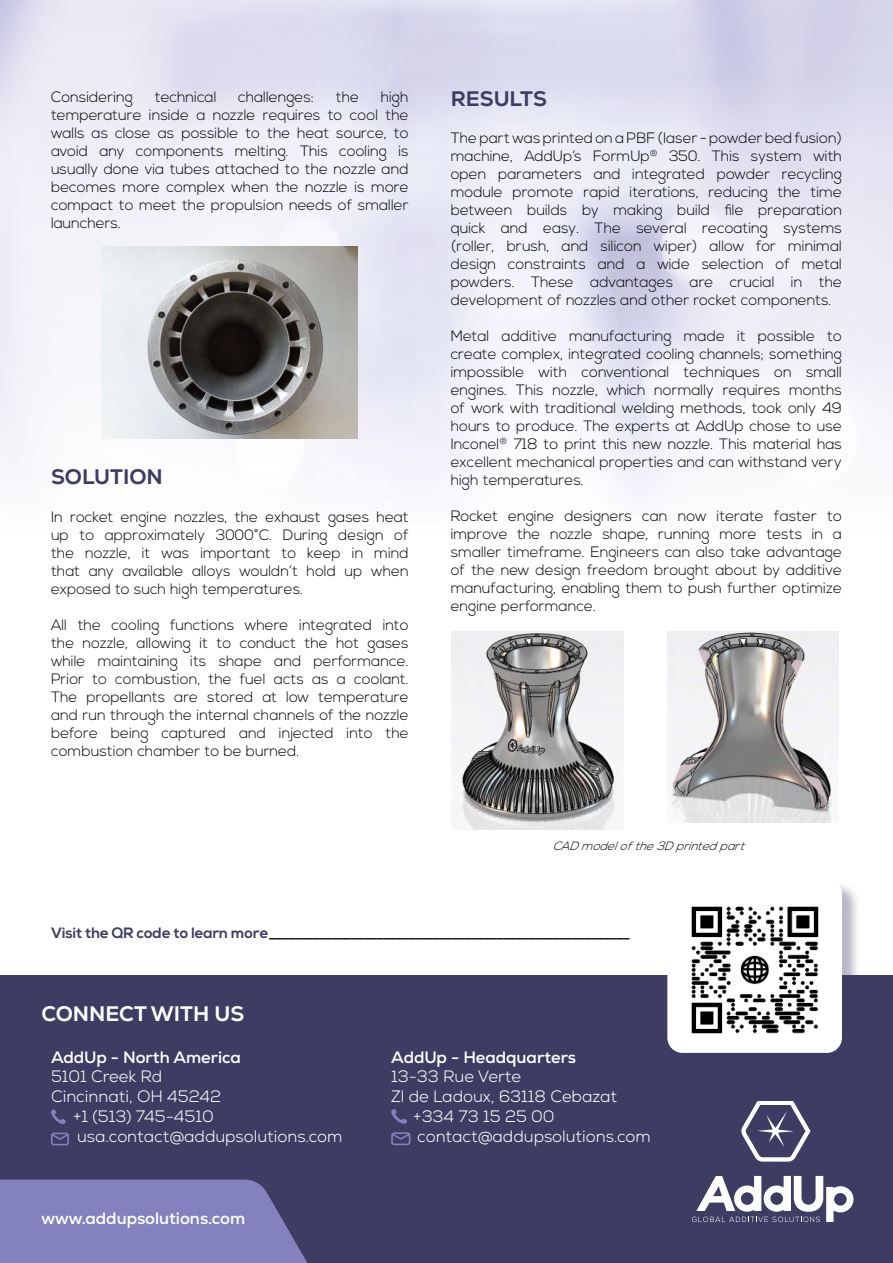
<style>
.page{position:relative;width:893px;height:1263px;background:#fff}
.page>*{position:absolute;margin:0;border:0;box-sizing:border-box;transform-origin:0 0}
.t1{font:800 21px "Nexa";color:#3d3c62}
.t2{font:800 21px "Nexa";color:#fff}
.t3{font:300 16.5px "Nexa";color:#fff}
.t4{font:700 16.5px "Nexa";color:#fff}
.t5{font:300 15px/18px "Nexa";color:#000;text-align:justify}
.t6{font:700 13.5px "Nexa";color:#000100}
.t7{font:italic 300 12px "Nexa";color:#000}
.s1{font-size:15px;color:#3d3c62}
</style>
<div class="page">
<img style="left:0;top:0;width:893px;height:495px">
<div style="left:0;top:975px;width:893px;height:288px;background:#3d3c62"></div>
<svg style="left:0;top:1179px;width:308px;height:84px;background:#7c7bb6"></svg>
<svg style="left:692px;top:1176px;width:161px;height:46px"></svg>
<svg style="left:741px;top:1101px;width:69px;height:60px"></svg>
<div style="left:669px;top:881px;width:192px;height:190px;background:#3d3c62;opacity:.36"></div>
<div style="left:667px;top:878px;width:175px;height:175px;background:#fff;border-radius:15px"></div>
<svg style="left:391px;top:1132px;width:19px;height:13px"></svg>
<svg style="left:391px;top:1109px;width:16px;height:15px"></svg>
<svg style="left:51px;top:1132px;width:18px;height:13px"></svg>
<svg style="left:51px;top:1109px;width:15px;height:15px"></svg>
<img style="left:102px;top:247px;width:256px;height:192px">
<img style="left:452px;top:631px;width:171px;height:198px">
<img style="left:667px;top:631px;width:171px;height:191px">
<img style="left:691px;top:906px;width:128px;height:128px">
<p class="t5" style="left:51px;top:90px;width:84px">Considering</p>
<p class="t5" style="left:155px;top:90px;width:63px">technical</p>
<p class="t5" style="left:238px;top:90px;width:77px">challenges:</p>
<p class="t5" style="left:336px;top:90px;width:25px">the</p>
<p class="t5" style="left:381px;top:90px;width:29px">high</p>
<h1 class="t1" style="left:451px;top:86px;width:98px">RESULTS</h1>
<p class="t5" style="left:51px;top:108px;width:359px">temperature inside a nozzle requires to cool the walls as close as possible to the heat source, to avoid any components melting. This cooling is usually done via tubes attached to the nozzle and becomes more complex when the nozzle is more compact to meet the propulsion needs of smaller launchers.</p>
<p class="t5" style="left:451px;top:131px;width:393px">The part was printed on a PBF (laser - powder bed fusion) machine, AddUp’s FormUp<sup>®</sup> 350. This system with open parameters and integrated powder recycling module promote rapid iterations, reducing the time between builds by making build file preparation quick and easy. The several recoating systems (roller, brush, and silicon wiper) allow for minimal design constraints and a wide selection of metal powders. These advantages are crucial in the development of nozzles and other rocket components.</p>
<p class="t5" style="left:451px;top:329px;width:393px">Metal additive manufacturing made it possible to create complex, integrated cooling channels; something impossible with conventional techniques on small engines. This nozzle, which normally requires months of work with traditional welding methods, took only 49 hours to produce. The experts at AddUp chose to use Inconel<sup>®</sup> 718 to print this new nozzle. This material has excellent mechanical properties and can withstand very high temperatures.</p>
<p class="t5" style="left:451px;top:509px;width:393px">Rocket engine designers can now iterate faster to improve the nozzle shape, running more tests in a smaller timeframe. Engineers can also take advantage of the new design freedom brought about by additive manufacturing, enabling them to push further optimize engine performance.</p>
<h1 class="t1" style="left:51px;top:465px;width:113px">SOLUTION</h1>
<p class="t5" style="left:51px;top:509px;width:359px">In rocket engine nozzles, the exhaust gases heat up to approximately 3000°C. During design of the nozzle, it was important to keep in mind that any available alloys wouldn’t hold up when exposed to such high temperatures.</p>
<p class="t5" style="left:51px;top:617px;width:359px">All the cooling functions where integrated into the nozzle, allowing it to conduct the hot gases while maintaining its shape and performance.<br>Prior to combustion, the fuel acts as a coolant.<br>The propellants are stored at low temperature and run through the internal channels of the nozzle before being captured and injected into the combustion chamber to be burned.</p>
<p class="t7" style="left:553px;top:841px;width:198px">CADmodelofthe3Dprintedpart</p>
<p class="t6" style="left:51px;top:929px;width:581px"><span class="s1">Visit the QR code to learn more</span>_________________________________________________________</p>
<h1 class="t2" style="left:41px;top:1002px;width:204px">CONNECT WITH US</h1>
<p class="t4" style="left:51px;top:1051px;width:191px">AddUp - North America</p>
<p class="t3" style="left:51px;top:1070px;width:113px">5101 Creek Rd</p>
<p class="t3" style="left:51px;top:1090px;width:172px">Cincinnati, OH 45242</p>
<p class="t3" style="left:73px;top:1110px;width:143px">+1 (513) 745-4510</p>
<p class="t3" style="left:77px;top:1129px;width:267px">usa.contact@addupsolutions.com</p>
<p class="t4" style="left:41px;top:1212px;width:205px">www.addupsolutions.com</p>
<p class="t4" style="left:391px;top:1051px;width:187px">AddUp - Headquarters</p>
<p class="t3" style="left:391px;top:1070px;width:131px">13-33 Rue Verte</p>
<p class="t3" style="left:391px;top:1090px;width:227px">Zl de Ladoux, 63118 Cebazat</p>
<p class="t3" style="left:413px;top:1110px;width:143px">+334 73 15 25 00</p>
<p class="t3" style="left:417px;top:1129px;width:235px">contact@addupsolutions.com</p>
</div>
